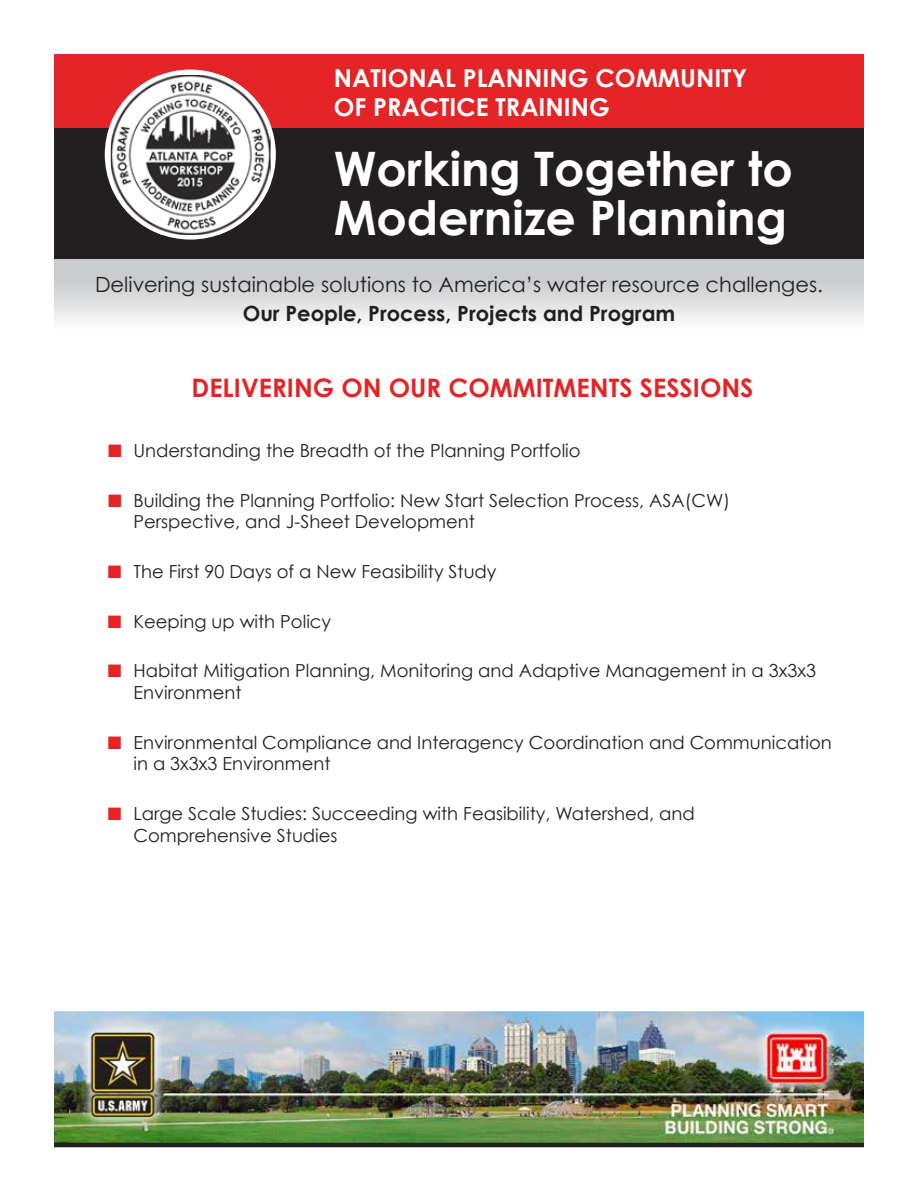
<style>
.page{position:relative;width:918px;height:1188px;background:#fff}
.page>*{position:absolute;margin:0;border:0;box-sizing:border-box;transform-origin:0 0}
.t1{font:700 47.55px/49.5px "Century Gothic";color:#fff}
.t2{font:700 25.5px "Century Gothic";color:#e42427}
.t3{font:700 24.75px/28.5px "Century Gothic";color:#fff}
.t4{font:21px "Century Gothic";color:#231f20}
.t5{font:700 21px "Century Gothic";color:#231f20}
.t6{font:18px/21.6px "Century Gothic";color:#231f20}
.s1{color:#e42427}
</style>
<div class="page">
<div style="left:54px;top:54px;width:810px;height:205px;background:#231f20"></div>
<div style="left:54px;top:54px;width:810px;height:73px;background:#e42427"></div>
<img style="left:54px;top:1011px;width:810px;height:132px">
<div style="left:54px;top:259px;width:810px;height:84px;background:linear-gradient(to bottom,#bfc1c3,#fff)"></div>
<div style="left:105px;top:70px;width:171px;height:170px;background:#fff;border-radius:50%"></div>
<img style="left:111px;top:75px;width:160px;height:160px">
<hr style="left:54px;top:1143px;width:810px;height:4px;background:#231f20">
<h3 class="t3" style="left:334px;top:64px;width:415px">NATIONAL PLANNING COMMUNITY<br>OF PRACTICE TRAINING</h3>
<h1 class="t1" style="left:334px;top:142px;width:461px">Working Together to<br>Modernize Planning</h1>
<p class="t4" style="left:95px;top:272px;width:730px">Delivering sustainable solutions to America’s water resource challenges.</p>
<p class="t5" style="left:243px;top:300px;width:434px">Our People, Process, Projects and Program</p>
<h2 class="t2" style="left:192px;top:372px;width:564px">DELIVERING ON OUR COMMITMENTS SESSIONS</h2>
<p class="t6" style="left:108px;top:440px;width:474px"><span class="s1">■</span> Understanding the Breadth of the Planning Portfolio</p>
<p class="t6" style="left:133px;top:489px;width:598px;text-indent:-25px"><span class="s1">■</span> Building the Planning Portfolio: New Start Selection Process, ASA(CW)<br>Perspective, and J-Sheet Development</p>
<p class="t6" style="left:108px;top:560px;width:390px"><span class="s1">■</span> The First 90 Days of a New Feasibility Study</p>
<p class="t6" style="left:108px;top:610px;width:225px"><span class="s1">■</span> Keeping up with Policy</p>
<p class="t6" style="left:133px;top:660px;width:684px;text-indent:-25px"><span class="s1">■</span> Habitat Mitigation Planning, Monitoring and Adaptive Management in a 3x3x3<br>Environment</p>
<p class="t6" style="left:133px;top:731px;width:700px;text-indent:-25px"><span class="s1">■</span> Environmental Compliance and Interagency Coordination and Communication in a 3x3x3 Environment</p>
<p class="t6" style="left:133px;top:802px;width:563px;text-indent:-25px"><span class="s1">■</span> Large Scale Studies: Succeeding with Feasibility, Watershed, and<br>Comprehensive Studies</p>
</div>
